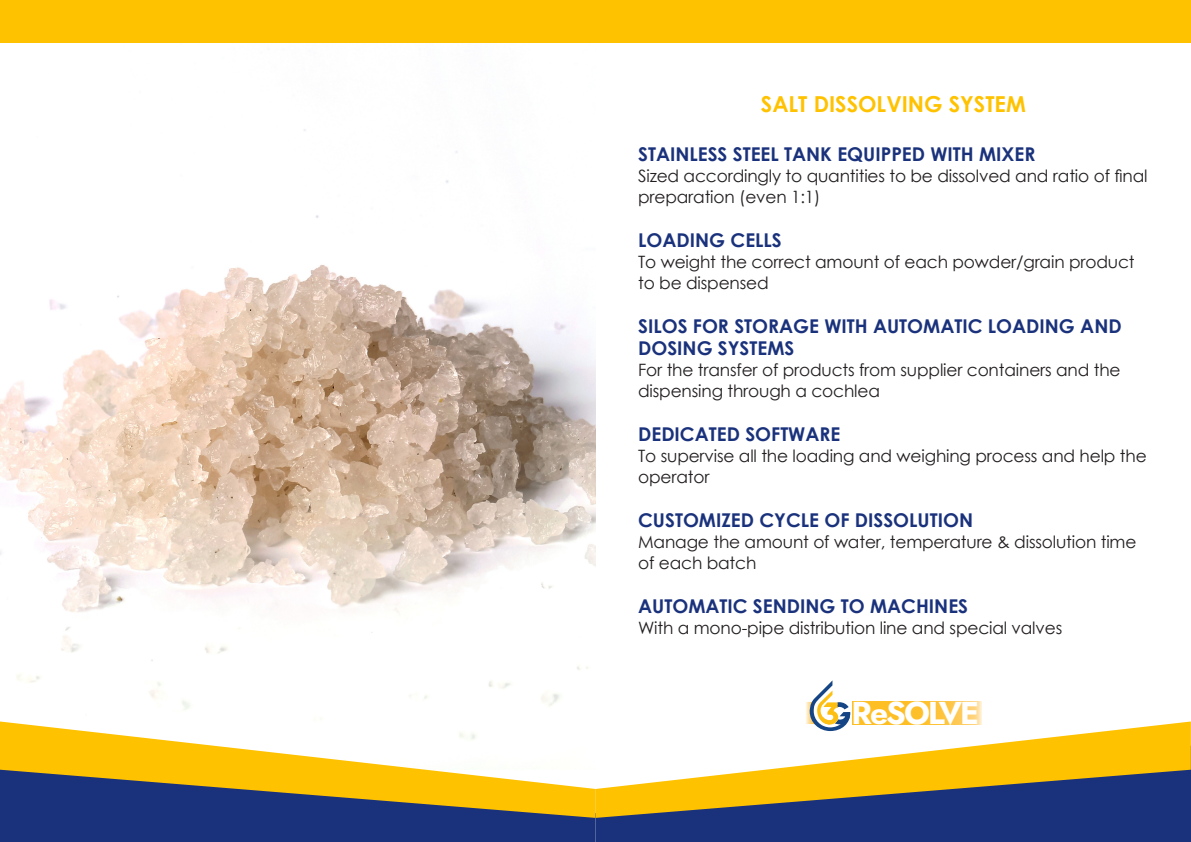
<style>
.page{position:relative;width:1191px;height:842px;background:#fff}
.page>*{position:absolute;margin:0;border:0;box-sizing:border-box;transform-origin:0 0}
.t1{font:31.6px "Jost";letter-spacing:-.06em;color:#fff}
.titoli{font:700 22px "Century Gothic";color:#ffc201}
.titoli-2{font:700 19px/22.8px "Century Gothic";color:#1a327c}
.testo{font:17px/21px "Century Gothic";letter-spacing:-.01em;color:#231f20}
</style>
<div class="page">
<img style="left:0;top:129px;width:596px;height:590px">
<div style="left:0;top:0;width:1191px;height:43px;background:#ffc201"></div>
<div style="left:0;top:818px;width:595px;height:24px;background:#1a327c"></div>
<svg style="left:0;top:721px;width:595px;height:97px"></svg>
<div style="left:595px;top:746px;width:596px;height:96px;background:#1a327c"></div>
<svg style="left:595px;top:721px;width:595px;height:97px"></svg>
<svg style="left:852px;top:702px;width:129px;height:22px;background:#fec43b"></svg>
<svg style="left:805px;top:680px;width:46px;height:51px"></svg>
<p class="titoli" style="left:761px;top:87px;width:266px">SALT DISSOLVING SYSTEM</p>
<p class="titoli-2" style="left:638px;top:142px;width:399px">STAINLESS STEEL TANK EQUIPPED WITH MIXER</p>
<p class="testo" style="left:638px;top:165px;width:511px">Sized accordingly to quantities to be dissolved and ratio of final preparation (even 1:1)</p>
<p class="titoli-2" style="left:638px;top:228px;width:145px">LOADING CELLS</p>
<p class="testo" style="left:638px;top:251px;width:498px">To weight the correct amount of each powder/grain product to be dispensed</p>
<p class="titoli-2" style="left:638px;top:313px;width:485px">SILOS FOR STORAGE WITH AUTOMATIC LOADING AND<br>DOSING SYSTEMS</p>
<p class="testo" style="left:638px;top:360px;width:484px">For the transfer of products from supplier containers and the dispensing through a cochlea</p>
<p class="titoli-2" style="left:638px;top:422px;width:204px">DEDICATED SOFTWARE</p>
<p class="testo" style="left:638px;top:445px;width:510px">To supervise all the loading and weighing process and help the operator</p>
<p class="titoli-2" style="left:638px;top:508px;width:336px">CUSTOMIZED CYCLE OF DISSOLUTION</p>
<p class="testo" style="left:638px;top:531px;width:500px">Manage the amount of water, temperature &amp; dissolution time of each batch</p>
<p class="titoli-2" style="left:638px;top:594px;width:331px">AUTOMATIC SENDING TO MACHINES</p>
<p class="testo" style="left:638px;top:617px;width:425px">With a mono-pipe distribution line and special valves</p>
<p class="t1" style="left:851px;top:691px;width:129px">ReSOLVE</p>
</div>
